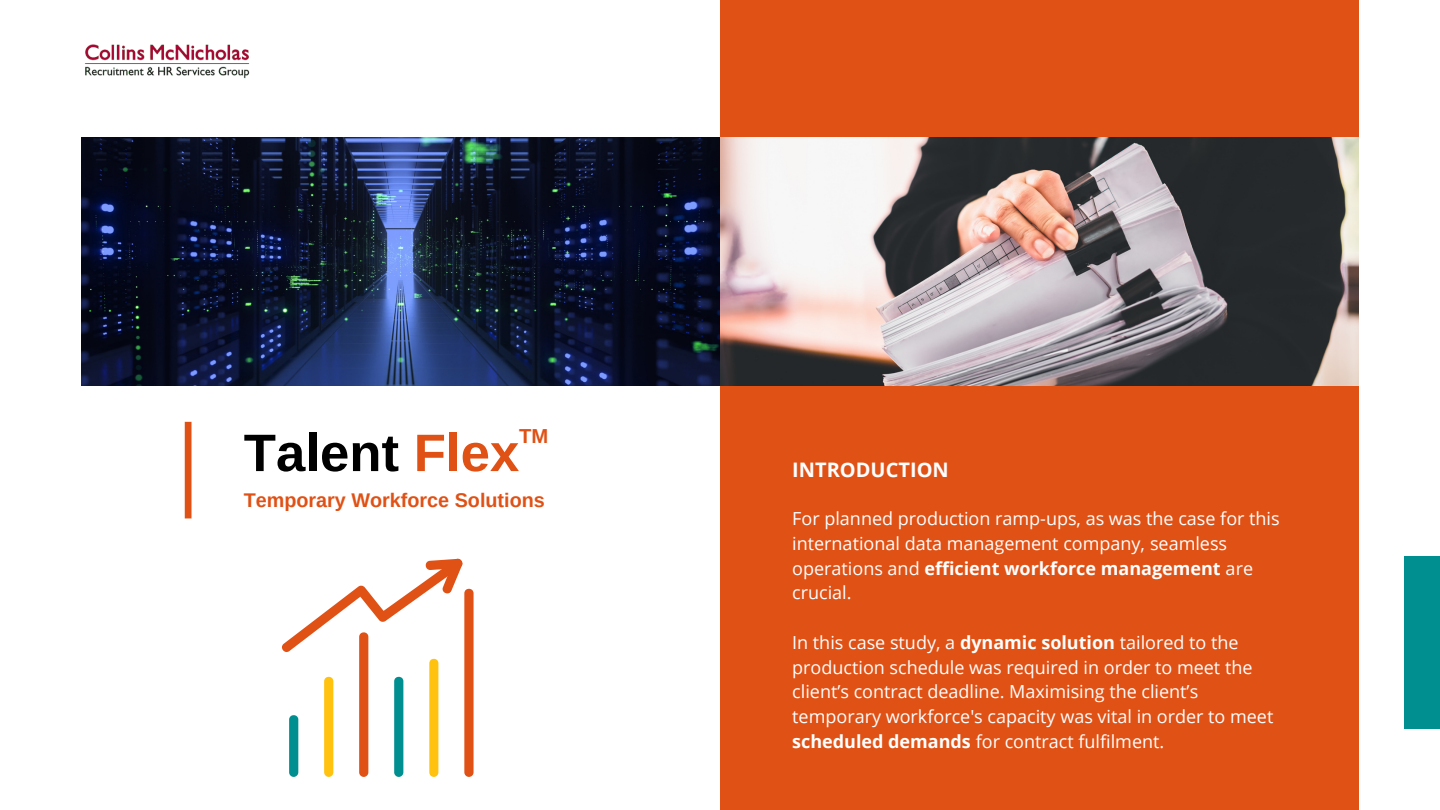
<style>
.page{position:relative;width:1440px;height:810px;background:#fff}
.page>*{position:absolute;margin:0;border:0;box-sizing:border-box;transform-origin:0 0}
.t1{font:700 52.7px "Arimo";color:#000}
.t2{font:700 20.2px "Arimo";color:#e05115}
.t3{font:700 20px "Open Sans";color:#fff}
.t4{font:700 19.8px "Arimo";color:#e05115}
.t5{font:18px/24.8px "Open Sans";color:#fff}
.s1{color:#e05115}
.s2{font-weight:700}
</style>
<div class="page">
<div style="left:1404px;top:556px;width:36px;height:173px;background:#008f91"></div>
<div style="left:720px;top:0;width:639px;height:809px;background:#e05115"></div>
<img style="left:81px;top:137px;width:1278px;height:249px">
<img style="left:85px;top:44px;width:165px;height:35px">
<div style="left:185px;top:422px;width:7px;height:96px;background:#e05115"></div>
<svg style="left:281px;top:558px;width:193px;height:219px"></svg>
<h2 class="t2" style="left:519px;top:425px;width:31px">TM</h2>
<p class="t1" style="left:244px;top:423px;width:277px">Talent <span class="s1">Flex</span></p>
<p class="t4" style="left:244px;top:489px;width:303px">Temporary Workforce Solutions</p>
<h3 class="t3" style="left:792px;top:456px;width:158px">INTRODUCTION</h3>
<h1 class="t5" style="left:792px;top:506px;width:489px">For planned production ramp-ups, as was the case for this international data management company, seamless operations and <span class="s2">efficient workforce management</span> are crucial.</h1>
<h2 class="t5" style="left:792px;top:630px;width:483px">In this case study, a <span class="s2">dynamic solution</span> tailored to the production schedule was required in order to meet the client’s contract deadline. Maximising the client’s temporary workforce's capacity was vital in order to meet <span class="s2">scheduled demands</span> for contract fulfilment.</h2>
</div>
